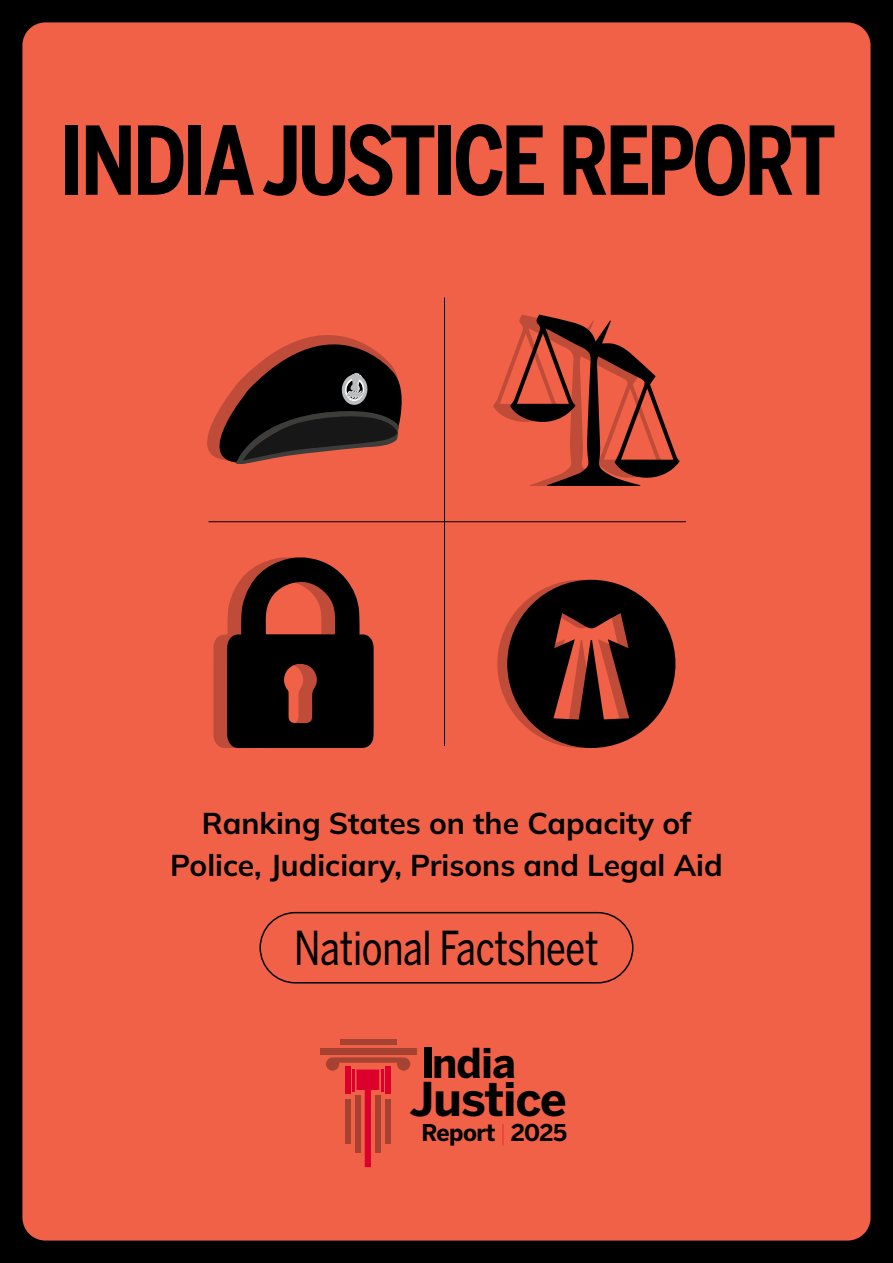
<style>
.page{position:relative;width:893px;height:1263px;background:#fff}
.page>*{position:absolute;margin:0;border:0;box-sizing:border-box;transform-origin:0 0}
.t1{font:700 93.75px "Benton Sans Cond";letter-spacing:-.04em;color:#000;scale:.91 1}
.t2{font:46.35px "Benton Sans Cond";letter-spacing:-.01em;color:#000;scale:.91 1}
.t3{font:700 46.2px "Benton Sans";letter-spacing:-.02em;color:#000}
.t4{font:700 40.95px "Benton Sans";color:#000}
.t5{font:700 30px/41.4px "Mulish";color:#000;text-align:center}
.t6{font:700 22.95px "Benton Sans";letter-spacing:-.02em;color:#000}
.s1{font-weight:200;color:#dc002d}
</style>
<div class="page">
<div style="left:11px;top:11px;width:871px;height:1241px;background:#f16147;border-radius:34px"></div>
<div style="left:0;top:0;width:893px;height:1263px;border:22px solid #000;border-radius:34px"></div>
<svg style="left:213px;top:557px;width:161px;height:191px"></svg>
<svg style="left:493px;top:315px;width:187px;height:171px"></svg>
<hr style="left:444px;top:298px;width:1px;height:448px;background:#000">
<hr style="left:209px;top:521px;width:477px;height:1px;background:#000">
<svg style="left:497px;top:580px;width:178px;height:168px"></svg>
<svg style="left:207px;top:335px;width:195px;height:129px"></svg>
<div style="left:424px;top:1047px;width:7px;height:31px;background:#000"></div>
<div style="left:340px;top:1039px;width:56px;height:6px;background:#a64231"></div>
<div style="left:320px;top:1047px;width:96px;height:7px;background:#a64231"></div>
<svg style="left:326px;top:1057px;width:84px;height:110px"></svg>
<div style="left:259px;top:912px;width:374px;height:71px;border:2px solid #000;border-radius:35px"></div>
<p class="t1" style="left:60px;top:106px;width:854px">INDIA JUSTICE REPORT</p>
<p class="t5" style="left:170px;top:802px;width:554px">Ranking States on the Capacity of<br>Police, Judiciary, Prisons and Legal Aid</p>
<p class="t2" style="left:294px;top:921px;width:336px">National Factsheet</p>
<p class="t4" style="left:432px;top:1039px;width:85px">ndia</p>
<p class="t3" style="left:410px;top:1073px;width:159px">Justice</p>
<p class="t6" style="left:421px;top:1119px;width:147px">Report <span class="s1">|</span> 2025</p>
</div>
